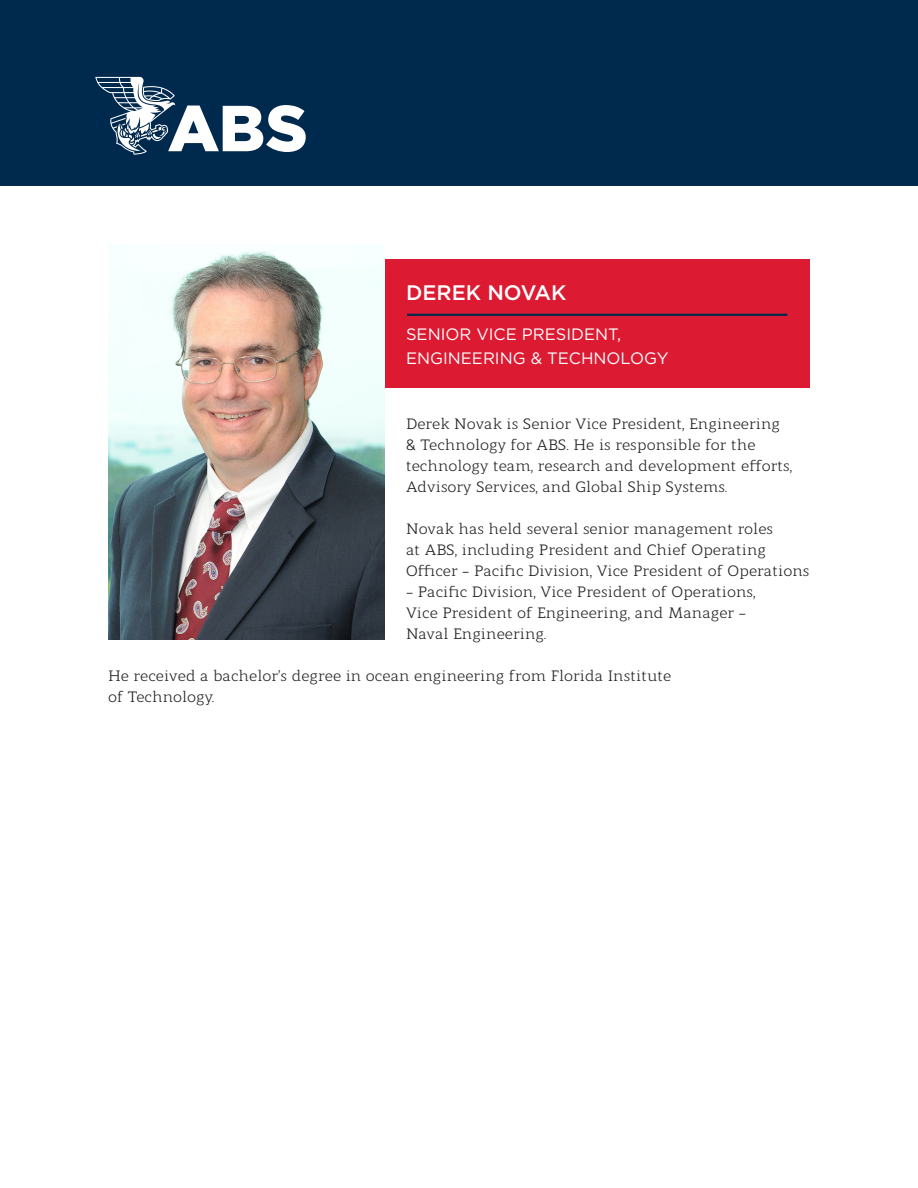
<style>
.page{position:relative;width:918px;height:1188px;background:#fff}
.page>*{position:absolute;margin:0;border:0;box-sizing:border-box;transform-origin:0 0}
.Name-2{font:500 21px "Gotham";color:#fff}
.Title-2{font:16.5px/24px "Gotham";color:#fff}
.Text{font:15px/21px "Modum";color:#231f20}
</style>
<div class="page">
<div style="left:0;top:0;width:918px;height:186px;background:#00294e"></div>
<div style="left:124px;top:260px;width:686px;height:128px;background:#dc1a32"></div>
<svg style="left:95px;top:77px;width:211px;height:78px"></svg>
<hr style="left:407px;top:314px;width:380px;height:2px;background:#00294e">
<img style="left:108px;top:250px;width:276px;height:389px">
<p class="Name-2" style="left:406px;top:279px;width:162px">DEREK NOVAK</p>
<p class="Title-2" style="left:406px;top:322px;width:264px">SENIOR VICE PRESIDENT,<br>ENGINEERING &amp; TECHNOLOGY</p>
<p class="Text" style="left:406px;top:411px;width:388px">Derek Novak is Senior Vice President, Engineering &amp; Technology for ABS. He is responsible for the technology team, research and development efforts, Advisory Services, and Global Ship Systems.</p>
<p class="Text" style="left:406px;top:516px;width:405px">Novak has held several senior management roles<br>at ABS, including President and Chief Operating<br>Officer – Pacific Division, Vice President of Operations</p>
<p class="Text" style="left:406px;top:579px;width:351px">– Pacific Division, Vice President of Operations,<br>Vice President of Engineering, and Manager –<br>Naval Engineering.</p>
<p class="Text" style="left:108px;top:663px;width:565px">He received a bachelor’s degree in ocean engineering from Florida Institute of Technology.</p>
</div>
